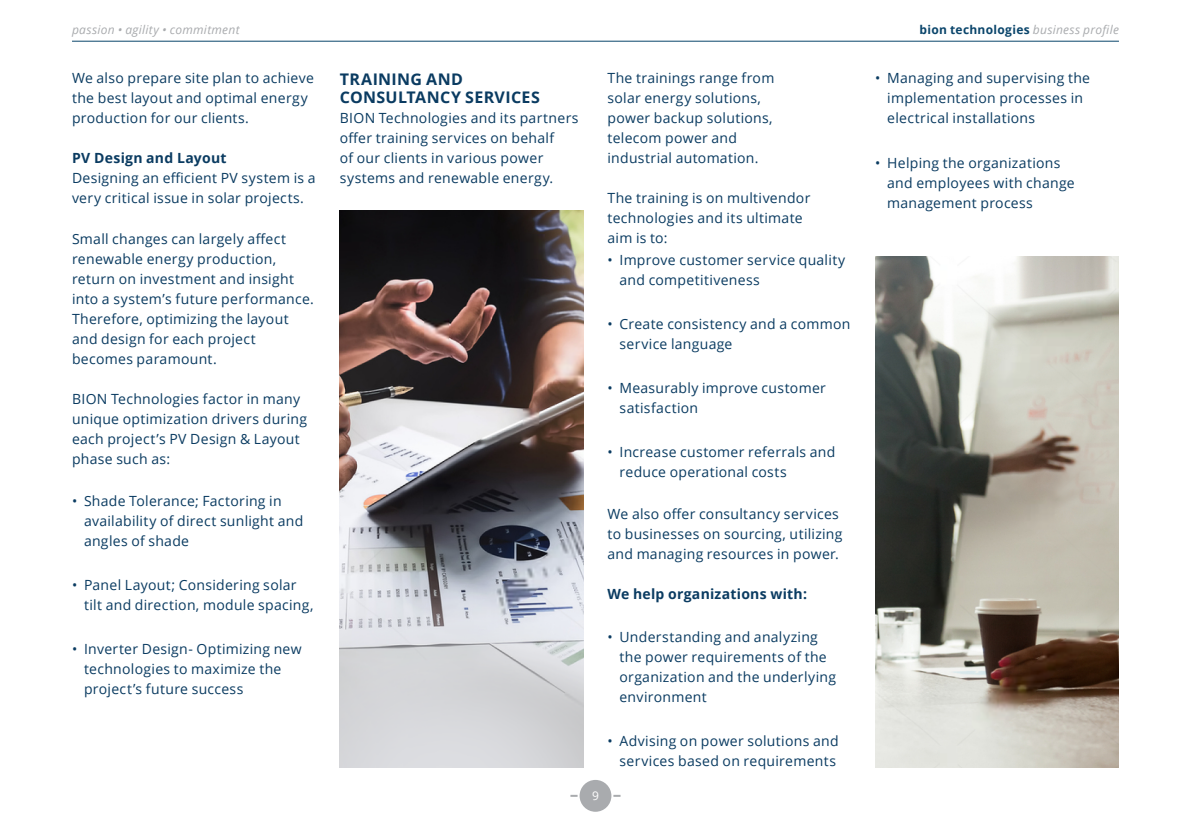
<style>
.page{position:relative;width:1191px;height:840px;background:#fff}
.page>*{position:absolute;margin:0;border:0;box-sizing:border-box;transform-origin:0 0}
.t1{font:700 16px/18px "Open Sans";letter-spacing:.02em;color:#0a3b61}
.t2{font:14px/20px "Open Sans";letter-spacing:.02em;color:#0a3b61}
.t3{font:700 14px "Open Sans";letter-spacing:.02em;color:#0a3b61}
.t4{font:700 12px "Open Sans";letter-spacing:.025em;color:#0a456b}
.t5{font:italic 12px "Open Sans";letter-spacing:.025em;color:#a9abae}
.t6{font:12px "Open Sans";color:#fff}
.s1{font-weight:400;font-style:italic;color:#a9abae}
</style>
<div class="page">
<hr style="left:72px;top:41px;width:1047px;height:1px;background:#0a456b">
<svg style="left:570px;top:794px;width:7px;height:2px"></svg>
<svg style="left:613px;top:794px;width:7px;height:2px"></svg>
<div style="left:579px;top:779px;width:32px;height:32px;background:#a9abae;border-radius:50%"></div>
<img style="left:340px;top:210px;width:243px;height:557px">
<img style="left:875px;top:256px;width:244px;height:511px">
<p class="t5" style="left:72px;top:22px;width:169px">passion • agility • commitment</p>
<p class="t4" style="left:919px;top:21px;width:201px">bion technologies <span class="s1">business profile</span></p>
<p class="t2" style="left:72px;top:68px;width:243px">We also prepare site plan to achieve the best layout and optimal energy production for our clients.</p>
<p class="t3" style="left:72px;top:148px;width:156px">PV Design and Layout</p>
<p class="t2" style="left:72px;top:168px;width:245px">Designing an efficient PV system is a very critical issue in solar projects.</p>
<p class="t2" style="left:72px;top:228px;width:243px">Small changes can largely affect renewable energy production, return on investment and insight into a system’s future performance.<br>Therefore, optimizing the layout and design for each project becomes paramount.</p>
<p class="t2" style="left:72px;top:388px;width:236px">BION Technologies factor in many unique optimization drivers during each project’s PV Design &amp; Layout phase such as:</p>
<p class="t2" style="left:84px;top:490px;width:221px;text-indent:-12px">• Shade Tolerance; Factoring in availability of direct sunlight and angles of shade</p>
<p class="t2" style="left:84px;top:574px;width:231px;text-indent:-12px">• Panel Layout; Considering solar tilt and direction, module spacing,</p>
<p class="t2" style="left:84px;top:638px;width:219px;text-indent:-12px">• Inverter Design- Optimizing new technologies to maximize the project’s future success</p>
<p class="t1" style="left:340px;top:70px;width:202px">TRAINING AND<br>CONSULTANCY SERVICES</p>
<p class="t2" style="left:340px;top:107px;width:240px">BION Technologies and its partners offer training services on behalf<br>of our clients in various power systems and renewable energy.</p>
<p class="t6" style="left:592px;top:786px;width:8px">9</p>
<p class="t2" style="left:607px;top:67px;width:168px">The trainings range from solar energy solutions, power backup solutions, telecom power and industrial automation.</p>
<p class="t2" style="left:607px;top:187px;width:204px">The training is on multivendor technologies and its ultimate aim is to:</p>
<p class="t2" style="left:619px;top:249px;width:227px;text-indent:-12px">• Improve customer service quality and competitiveness</p>
<p class="t2" style="left:619px;top:313px;width:232px;text-indent:-12px">• Create consistency and a common service language</p>
<p class="t2" style="left:619px;top:377px;width:208px;text-indent:-12px">• Measurably improve customer satisfaction</p>
<p class="t2" style="left:619px;top:441px;width:217px;text-indent:-12px">• Increase customer referrals and reduce operational costs</p>
<p class="t2" style="left:607px;top:503px;width:236px">We also offer consultancy services to businesses on sourcing, utilizing and managing resources in power.</p>
<p class="t3" style="left:607px;top:584px;width:201px">We help organizations with:</p>
<p class="t2" style="left:619px;top:625px;width:218px;text-indent:-12px">• Understanding and analyzing the power requirements of the organization and the underlying environment</p>
<p class="t2" style="left:607px;top:729px;width:233px;text-align:right">• Advising on power solutions and services based on requirements</p>
<p class="t2" style="left:887px;top:68px;width:204px;text-indent:-12px">• Managing and supervising the implementation processes in electrical installations</p>
<p class="t2" style="left:887px;top:152px;width:189px;text-indent:-12px">• Helping the organizations and employees with change management process</p>
</div>
